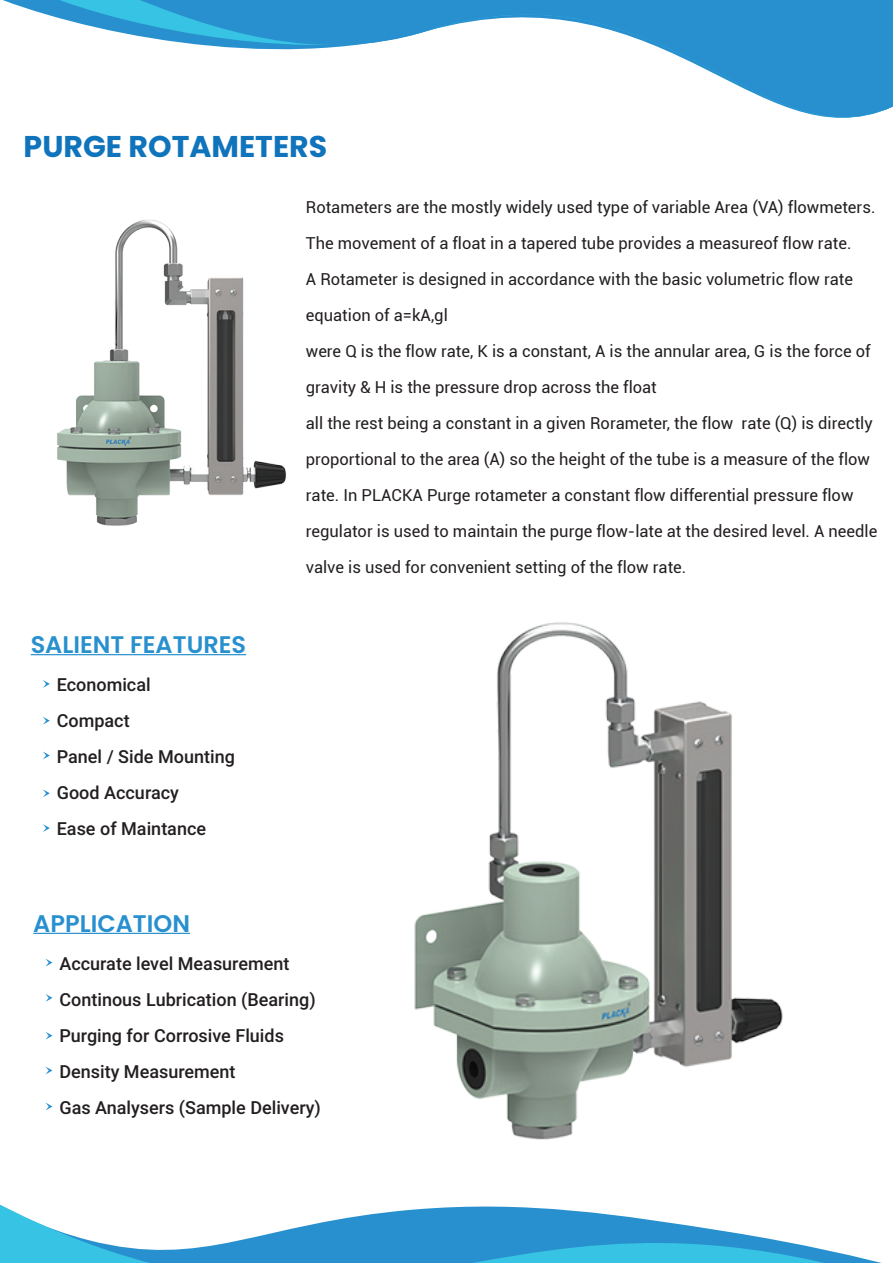
<style>
.page{position:relative;width:893px;height:1263px;background:#fff}
.page>*{position:absolute;margin:0;border:0;box-sizing:border-box;transform-origin:0 0}
.t1{font:700 30px "Poppins";color:#1074bc}
.t2{font:600 24px "Poppins";color:#2890cf}
.t3{font:500 18px/36px "Roboto";color:#231f20}
.t4{font:16.5px/36px "Roboto";color:#231f20}
</style>
<div class="page">
<svg style="left:0;top:1204px;width:850px;height:59px"></svg>
<svg style="left:43px;top:0;width:81px;height:34px"></svg>
<svg style="left:124px;top:0;width:769px;height:118px"></svg>
<hr style="left:31px;top:654px;width:215px;height:1px;background:#2890cf">
<svg style="left:43px;top:680px;width:7px;height:8px"></svg>
<svg style="left:43px;top:717px;width:7px;height:8px"></svg>
<svg style="left:43px;top:751px;width:7px;height:8px"></svg>
<svg style="left:43px;top:789px;width:7px;height:8px"></svg>
<svg style="left:43px;top:824px;width:7px;height:8px"></svg>
<hr style="left:33px;top:933px;width:157px;height:1px;background:#2890cf">
<svg style="left:46px;top:959px;width:6px;height:7px"></svg>
<svg style="left:46px;top:994px;width:6px;height:8px"></svg>
<svg style="left:46px;top:1032px;width:6px;height:7px"></svg>
<svg style="left:46px;top:1067px;width:6px;height:7px"></svg>
<svg style="left:46px;top:1103px;width:6px;height:7px"></svg>
<img style="left:257px;top:622px;width:593px;height:589px">
<img style="left:57px;top:219px;width:230px;height:307px">
<h1 class="t1" style="left:24px;top:129px;width:305px">PURGE ROTAMETERS</h1>
<h2 class="t2" style="left:31px;top:630px;width:217px">SALIENT FEATURES</h2>
<p class="t3" style="left:57px;top:666px;width:180px">Economical<br>Compact<br>Panel / Side Mounting<br>Good Accuracy<br>Ease of Maintance</p>
<p class="t4" style="left:306px;top:189px;width:573px">Rotameters are the mostly widely used type of variable Area (VA) flowmeters.<br>The movement of a float in a tapered tube provides a measureof flow rate.<br>A Rotameter is designed in accordance with the basic volumetric flow rate equation of a=kA,gl<br>were Q is the flow rate, K is a constant, A is the annular area, G is the force of gravity &amp; H is the pressure drop across the float<br>all the rest being a constant in a given Rorameter, the flow rate (Q) is directly proportional to the area (A) so the height of the tube is a measure of the flow rate. In PLACKA Purge rotameter a constant flow differential pressure flow regulator is used to maintain the purge flow-late at the desired level. A needle valve is used for convenient setting of the flow rate.</p>
<h2 class="t2" style="left:33px;top:909px;width:158px">APPLICATION</h2>
<p class="t3" style="left:59px;top:945px;width:263px">Accurate level Measurement<br>Continous Lubrication (Bearing)<br>Purging for Corrosive Fluids<br>Density Measurement<br>Gas Analysers (Sample Delivery)</p>
</div>
